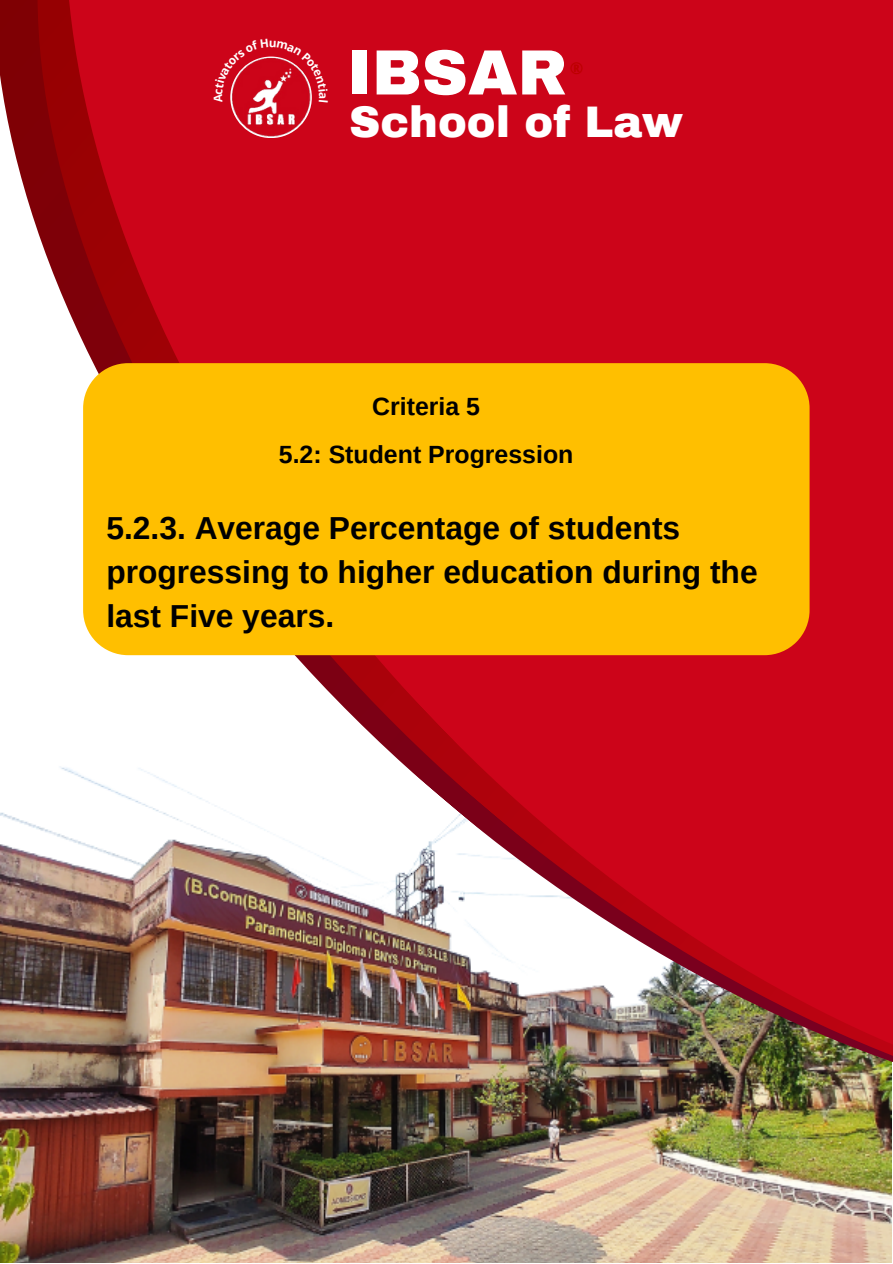
<style>
.page{position:relative;width:893px;height:1264px;background:#fff}
.page>*{position:absolute;margin:0;border:0;box-sizing:border-box;transform-origin:0 0}
.t1{font:900 63.9px "Archivo";color:#fff}
.t2{font:900 43.2px "Archivo";color:#fff}
.t3{font:700 31.8px/43.8px "Arimo";color:#000}
.t4{font:700 24.9px "Arimo";color:#000}
.t5{font:700 16.35px "Open Sans";color:#bd0000}
.t6{font:700 11.7px "Open Sans";color:#fff}
</style>
<div class="page">
<img style="left:0;top:1240px;width:891px;height:22px">
<img style="left:0;top:0;width:892px;height:1240px">
<div style="left:83px;top:363px;width:726px;height:292px;background:#ffbf00"></div>
<img style="left:223px;top:103px;width:95px;height:41px">
<svg style="left:214px;top:39px;width:114px;height:64px;background:#cf172a"></svg>
<p class="t6" style="left:331px;top:92px;width:9px;rotate:90deg">a</p>
<p class="t1" style="left:347px;top:38px;width:222px">IBSAR</p>
<p class="t2" style="left:349px;top:99px;width:335px">School of Law</p>
<p class="t5" style="left:569px;top:56px;width:15px">®</p>
<p class="t4" style="left:372px;top:392px;width:109px">Criteria 5</p>
<p class="t4" style="left:279px;top:440px;width:296px">5.2: Student Progression</p>
<p class="t3" style="left:106px;top:506px;width:652px">5.2.3. Average Percentage of students progressing to higher education during the last Five years.</p>
</div>
